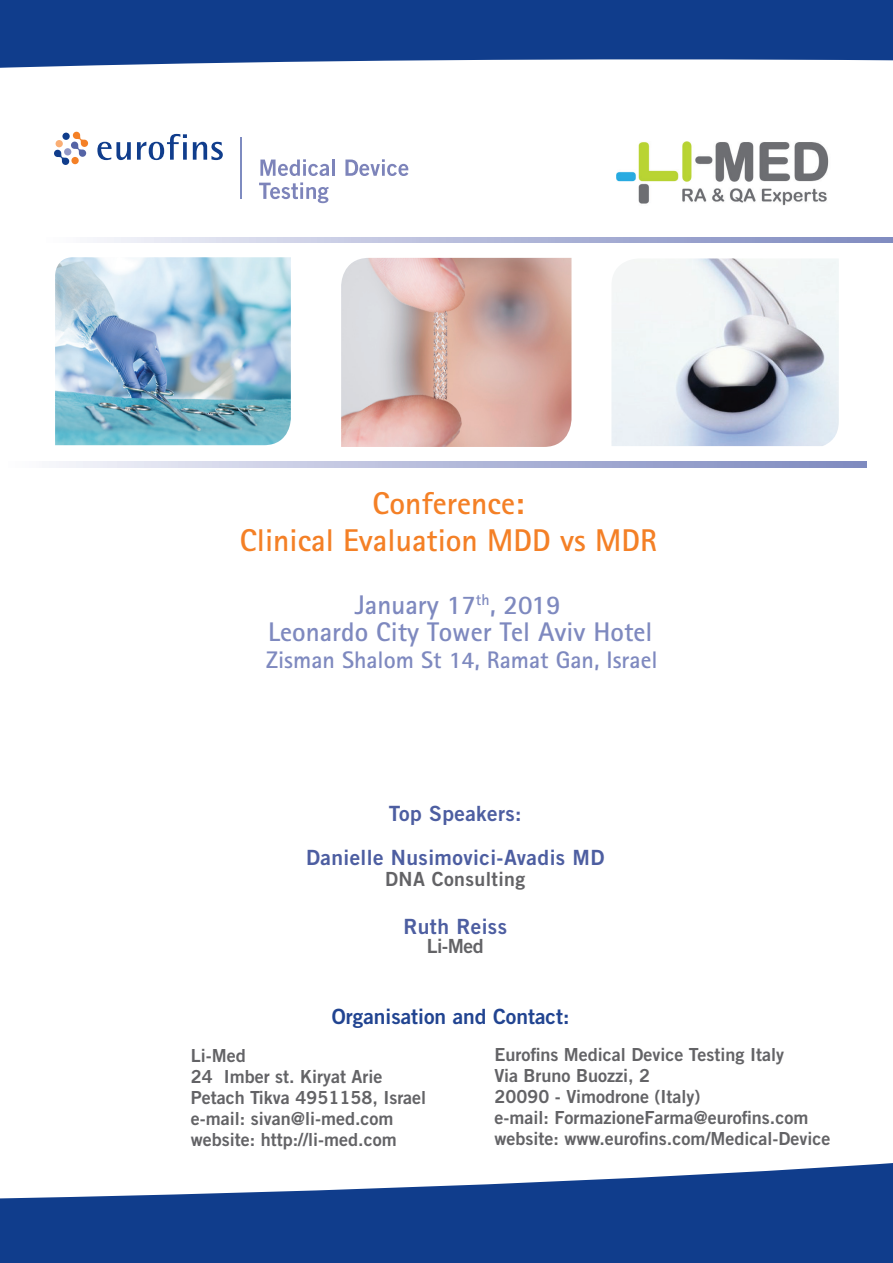
<style>
.page{position:relative;width:893px;height:1263px;background:#fff}
.page>*{position:absolute;margin:0;border:0;box-sizing:border-box;transform-origin:0 0}
.t1{font:700 31.5px/37.3px "Rotis Sans Serif Pro";color:#f48026;text-align:center}
.t2{font:700 27px/27px "Rotis Sans Serif Pro";color:#7e89bf;text-align:center}
.t3{font:700 24px "Rotis Sans Serif Pro";color:#7e89bf}
.t4{font:21px/43.5px "Trade Gothic LT Pro Bd 2";letter-spacing:.02em;color:#4d5ea1;text-align:center}
.t5{font:21px "Trade Gothic LT Pro Bd 2";color:#214491}
.t6{font:19.5px "Trade Gothic LT Pro Bd 2";letter-spacing:.02em;color:#636366}
.t7{font:18px/21px "Trade Gothic LT Pro Bd 2";color:#636366}
</style>
<div class="page">
<svg style="left:56px;top:461px;width:810px;height:6px"></svg>
<svg style="left:0;top:0;width:893px;height:68px;fill:#103d8c"></svg>
<img style="left:611px;top:258px;width:228px;height:188px">
<img style="left:55px;top:257px;width:236px;height:188px">
<img style="left:341px;top:258px;width:230px;height:189px">
<img style="left:617px;top:141px;width:212px;height:64px">
<svg style="left:93px;top:237px;width:800px;height:6px"></svg>
<svg style="left:0;top:1163px;width:893px;height:100px;fill:#103d8c"></svg>
<svg style="left:54px;top:132px;width:34px;height:33px"></svg>
<div style="left:71px;top:157px;width:8px;height:7px;background:#f48026;border-radius:50%"></div>
<div style="left:56px;top:140px;width:7px;height:7px;background:#faae74;border-radius:50%"></div>
<div style="left:62px;top:133px;width:8px;height:7px;background:#103d8c;border-radius:50%"></div>
<svg style="left:97px;top:142px;width:34px;height:18px"></svg>
<svg style="left:137px;top:134px;width:50px;height:26px"></svg>
<svg style="left:193px;top:142px;width:30px;height:18px"></svg>
<hr style="left:240px;top:138px;width:1px;height:61px;background:#7e8bc0">
<svg style="left:260px;top:159px;width:69px;height:17px"></svg>
<hr style="left:332px;top:160px;width:3px;height:16px;background:#7d84ba">
<svg style="left:345px;top:159px;width:63px;height:17px"></svg>
<svg style="left:259px;top:182px;width:69px;height:21px"></svg>
<h1 class="t1" style="left:240px;top:484px;width:419px">Conference:<br>Clinical Evaluation MDD vs MDR</h1>
<h2 class="t2" style="left:268px;top:591px;width:386px">January 17<sup>th</sup>, 2019<br>Leonardo City Tower Tel Aviv Hotel</h2>
<h3 class="t3" style="left:266px;top:645px;width:393px">Zisman Shalom St 14, Ramat Gan, Israel</h3>
<p class="t4" style="left:306px;top:792px;width:300px">Top Speakers:<br>Danielle Nusimovici-Avadis MD</p>
<p class="t6" style="left:385px;top:867px;width:141px">DNA Consulting</p>
<p class="t4" style="left:403px;top:904px;width:105px">Ruth Reiss</p>
<p class="t6" style="left:427px;top:934px;width:58px">Li-Med</p>
<p class="t5" style="left:332px;top:1003px;width:239px">Organisation and Contact:</p>
<p class="t7" style="left:191px;top:1045px;width:237px">Li-Med<br>24 Imber st. Kiryat Arie<br>Petach Tikva 4951158, Israel e-mail: sivan@li-med.com website: http://li-med.com</p>
<p class="t7" style="left:494px;top:1044px;width:338px">Eurofins Medical Device Testing Italy<br>Via Bruno Buozzi, 2<br>20090 - Vimodrone (Italy)<br>e-mail: FormazioneFarma@eurofins.com website: www.eurofins.com/Medical-Device</p>
</div>
